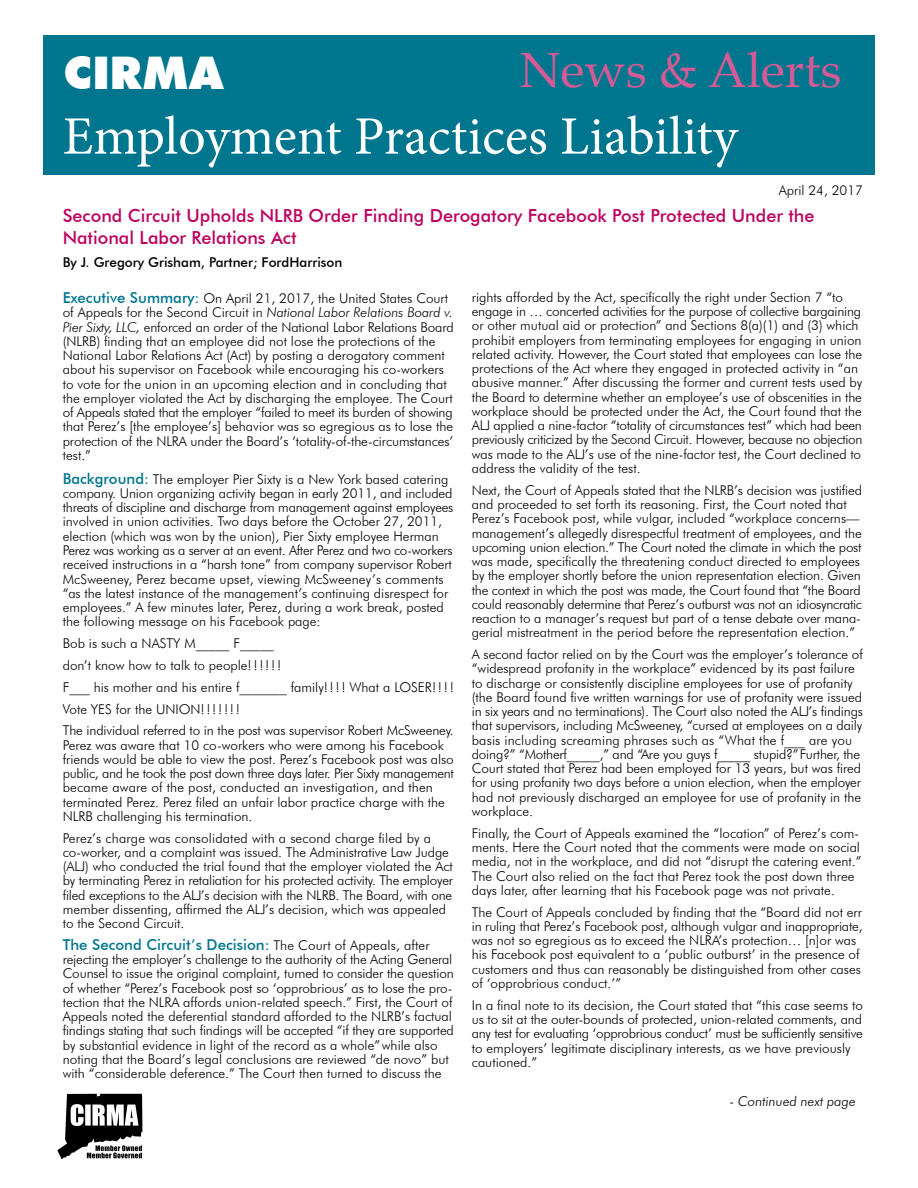
<style>
.page{position:relative;width:918px;height:1188px;background:#fff}
.page>*{position:absolute;margin:0;border:0;box-sizing:border-box;transform-origin:0 0}
.t1{font:54px "Minion Pro";color:#fff}
.t2{font:49.5px "Palatino";color:#d55b96}
.t3{font:900 45px "Futura BT";letter-spacing:.02em;color:#fff}
.t4{font:500 18px/21.6px "Futura BT";color:#be025e}
.t5{font:500 15px "Futura BT";color:#00768e}
.t6{font:300 13.5px/14.2px "Futura BT";color:#000}
.t7{font:500 13.5px "Futura BT";color:#000}
.s1{font-weight:500;font-size:15px;color:#00768e}
.s2{font-style:italic}
.s3{font-weight:300;font-size:13.5px;color:#000}
</style>
<div class="page">
<div style="left:43px;top:36px;width:832px;height:139px;background:#00768e"></div>
<svg style="left:57px;top:1094px;width:85px;height:65px"></svg>
<h3 class="t3" style="left:63px;top:46px;width:161px">CIRMA</h3>
<h2 class="t2" style="left:520px;top:29px;width:323px">News &amp; Alerts</h2>
<h1 class="t1" style="left:63px;top:100px;width:676px">Employment Practices Liability</h1>
<p class="t6" style="left:779px;top:183px;width:86px">April 24, 2017</p>
<h3 class="t4" style="left:63px;top:205px;width:753px">Second Circuit Upholds NLRB Order Finding Derogatory Facebook Post Protected Under the<br>National Labor Relations Act</h3>
<p class="t7" style="left:63px;top:254px;width:281px">By J. Gregory Grisham, Partner; FordHarrison</p>
<p class="t6" style="left:63px;top:291px;width:393px"><span class="s1">Executive Summary:</span> On April 21, 2017, the United States Court of Appeals for the Second Circuit in <span class="s2">National Labor Relations Board v.<br>Pier Sixty, LLC,</span> enforced an order of the National Labor Relations Board (NLRB) finding that an employee did not lose the protections of the National Labor Relations Act (Act) by posting a derogatory comment about his supervisor on Facebook while encouraging his co-workers to vote for the union in an upcoming election and in concluding that the employer violated the Act by discharging the employee. The Court of Appeals stated that the employer “failed to meet its burden of showing that Perez’s [the employee’s] behavior was so egregious as to lose the protection of the NLRA under the Board’s ‘totality-of-the-circumstances’ test.”</p>
<p class="t6" style="left:63px;top:472px;width:392px"><span class="s1">Background:</span> The employer Pier Sixty is a New York based catering company. Union organizing activity began in early 2011, and included threats of discipline and discharge from management against employees involved in union activities. Two days before the October 27, 2011, election (which was won by the union), Pier Sixty employee Herman Perez was working as a server at an event. After Perez and two co-workers received instructions in a “harsh tone” from company supervisor Robert McSweeney, Perez became upset, viewing McSweeney’s comments “as the latest instance of the management’s continuing disrespect for employees.” A few minutes later, Perez, during a work break, posted the following message on his Facebook page:</p>
<p class="t6" style="left:63px;top:632px;width:393px;line-height:21.8px">Bob is such a NASTY M_____ F_____<br>don’t know how to talk to people!!!!!!<br>F___ his mother and his entire f_______ family!!!! What a LOSER!!!!<br>Vote YES for the UNION!!!!!!!<br>The individual referred to in the post was supervisor Robert McSweeney.</p>
<p class="t6" style="left:63px;top:738px;width:393px">Perez was aware that 10 co-workers who were among his Facebook friends would be able to view the post. Perez’s Facebook post was also public, and he took the post down three days later. Pier Sixty management became aware of the post, conducted an investigation, and then terminated Perez. Perez filed an unfair labor practice charge with the NLRB challenging his termination.</p>
<p class="t6" style="left:63px;top:831px;width:392px">Perez’s charge was consolidated with a second charge filed by a co-worker, and a complaint was issued. The Administrative Law Judge (ALJ) who conducted the trial found that the employer violated the Act by terminating Perez in retaliation for his protected activity. The employer filed exceptions to the ALJ’s decision with the NLRB. The Board, with one member dissenting, affirmed the ALJ’s decision, which was appealed to the Second Circuit.</p>
<p class="t5" style="left:63px;top:935px;width:368px">The Second Circuit’s Decision: <span class="s3">The Court of Appeals, after</span></p>
<p class="t6" style="left:63px;top:952px;width:393px">rejecting the employer’s challenge to the authority of the Acting General Counsel to issue the original complaint, turned to consider the question of whether “Perez’s Facebook post so ‘opprobrious’ as to lose the pro&shy;tection that the NLRA affords union-related speech.” First, the Court of Appeals noted the deferential standard afforded to the NLRB’s factual findings stating that such findings will be accepted “if they are supported by substantial evidence in light of the record as a whole”while also noting that the Board’s legal conclusions are reviewed “de novo” but with “considerable deference.” The Court then turned to discuss the</p>
<p class="t6" style="left:472px;top:290px;width:392px">rights afforded by the Act, specifically the right under Section 7 “to engage in … concerted activities for the purpose of collective bargaining or other mutual aid or protection” and Sections 8(a)(1) and (3) which prohibit employers from terminating employees for engaging in union related activity. However, the Court stated that employees can lose the protections of the Act where they engaged in protected activity in “an abusive manner.” After discussing the former and current tests used by the Board to determine whether an employee’s use of obscenities in the workplace should be protected under the Act, the Court found that the ALJ applied a nine-factor “totality of circumstances test” which had been previously criticized by the Second Circuit. However, because no objection was made to the ALJ’s use of the nine-factor test, the Court declined to address the validity of the test.</p>
<p class="t6" style="left:472px;top:483px;width:392px">Next, the Court of Appeals stated that the NLRB’s decision was justified and proceeded to set forth its reasoning. First, the Court noted that Perez’s Facebook post, while vulgar, included “workplace concerns— management’s allegedly disrespectful treatment of employees, and the upcoming union election.” The Court noted the climate in which the post was made, specifically the threatening conduct directed to employees by the employer shortly before the union representation election. Given the context in which the post was made, the Court found that “the Board could reasonably determine that Perez’s outburst was not an idiosyncratic reaction to a manager’s request but part of a tense debate over mana&shy;gerial mistreatment in the period before the representation election.”</p>
<p class="t6" style="left:472px;top:647px;width:393px">A second factor relied on by the Court was the employer’s tolerance of “widespread profanity in the workplace” evidenced by its past failure to discharge or consistently discipline employees for use of profanity (the Board found five written warnings for use of profanity were issued in six years and no terminations). The Court also noted the ALJ’s findings that supervisors, including McSweeney, “cursed at employees on a daily basis including screaming phrases such as “What the f___ are you doing?” “Motherf_____,” and “Are you guys f_____ stupid?”Further, the Court stated that Perez had been employed for 13 years, but was fired for using profanity two days before a union election, when the employer had not previously discharged an employee for use of profanity in the workplace.</p>
<p class="t6" style="left:472px;top:826px;width:391px">Finally, the Court of Appeals examined the “location” of Perez’s com&shy;ments. Here the Court noted that the comments were made on social media, not in the workplace, and did not “disrupt the catering event.” The Court also relied on the fact that Perez took the post down three days later, after learning that his Facebook page was not private.</p>
<p class="t6" style="left:472px;top:905px;width:392px">The Court of Appeals concluded by finding that the “Board did not err in ruling that Perez’s Facebook post, although vulgar and inappropriate, was not so egregious as to exceed the NLRA’s protection… [n]or was his Facebook post equivalent to a ‘public outburst’ in the presence of customers and thus can reasonably be distinguished from other cases of ‘opprobrious conduct.’”</p>
<p class="t6" style="left:472px;top:998px;width:393px">In a final note to its decision, the Court stated that “this case seems to us to sit at the outer-bounds of protected, union-related comments, and any test for evaluating ‘opprobrious conduct’ must be sufficiently sensitive to employers’ legitimate disciplinary interests, as we have previously cautioned.”</p>
<p class="t6" style="left:729px;top:1094px;width:129px">- Continued next page</p>
</div>
